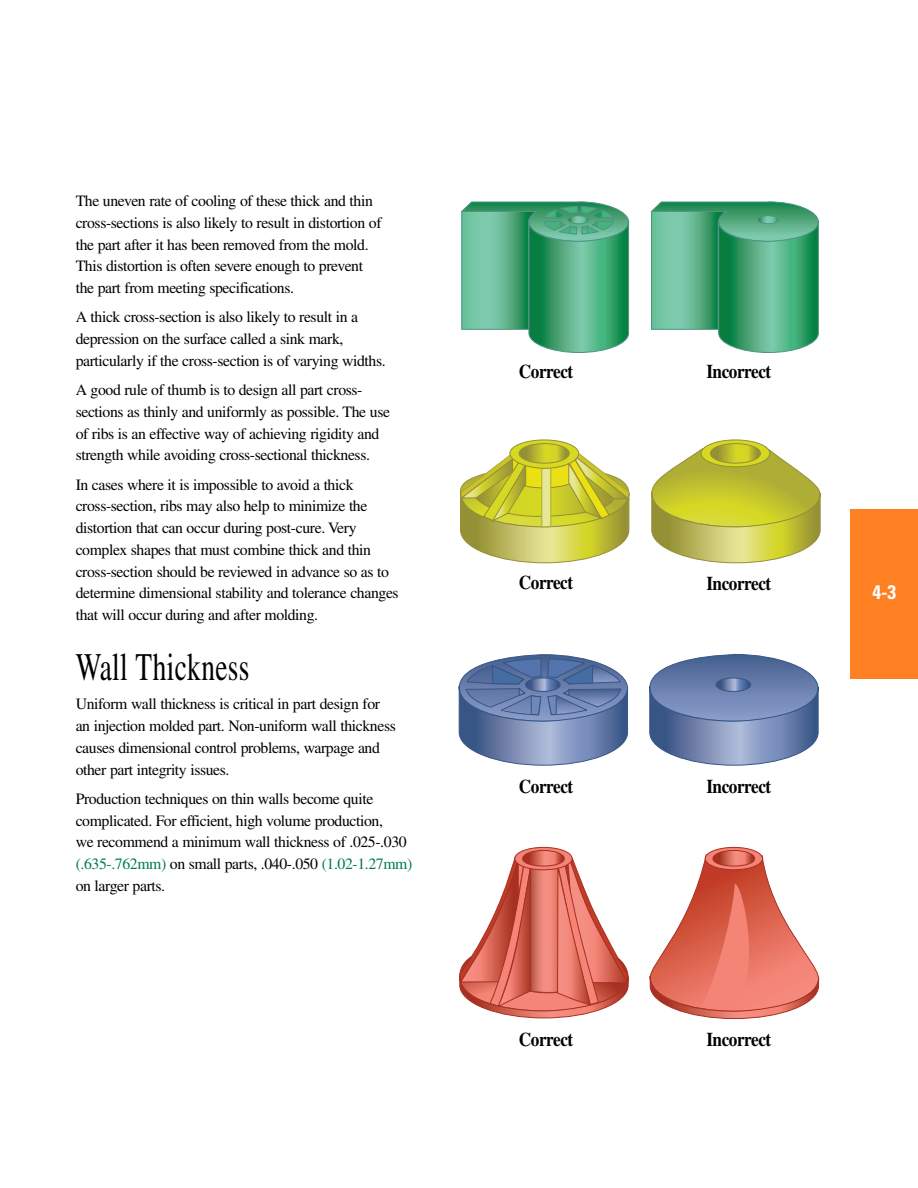
<style>
.page{position:relative;width:918px;height:1188px;background:#fff}
.page>*{position:absolute;margin:0;border:0;box-sizing:border-box;transform-origin:0 0}
.t1{font:39px "Times";letter-spacing:.015em;color:#000;scale:.7 1}
.t2{font:700 19.5px "Times";letter-spacing:-.025em;color:#000;scale:.88 1}
.t3{font:700 condensed 19.5px "Univers";color:#fff}
.t4{font:15.75px/21.8px "Times";letter-spacing:-.025em;color:#000}
.s1{color:#017a55}
</style>
<div class="page">
<div style="left:850px;top:509px;width:68px;height:170px;background:#fe8023"></div>
<svg style="left:649px;top:846px;width:171px;height:174px"></svg>
<svg style="left:459px;top:846px;width:170px;height:173px"></svg>
<svg style="left:515px;top:847px;width:57px;height:23px"></svg>
<svg style="left:523px;top:850px;width:41px;height:16px"></svg>
<div style="left:522px;top:850px;width:43px;height:16px;border:1px solid #a83023;border-radius:50%"></div>
<svg style="left:649px;top:653px;width:170px;height:113px;background:#7f91b8"></svg>
<svg style="left:458px;top:654px;width:170px;height:112px;background:#7a8eb5"></svg>
<svg style="left:651px;top:439px;width:170px;height:124px"></svg>
<svg style="left:460px;top:439px;width:170px;height:124px"></svg>
<svg style="left:510px;top:440px;width:69px;height:29px"></svg>
<svg style="left:519px;top:444px;width:50px;height:19px"></svg>
<div style="left:519px;top:443px;width:51px;height:20px;border:1px solid #949035;border-radius:50%"></div>
<svg style="left:650px;top:201px;width:169px;height:152px;background:#5db18a"></svg>
<svg style="left:460px;top:201px;width:169px;height:152px;background:#5db18a"></svg>
<p class="t4" style="left:76px;top:191px;width:307px">The uneven rate of cooling of these thick and thin cross-sections is also likely to result in distortion of the part after it has been removed from the mold.<br>This distortion is often severe enough to prevent the part from meeting specifications.</p>
<p class="t4" style="left:76px;top:308px;width:311px">A thick cross-section is also likely to result in a depression on the surface called a sink mark, particularly if the cross-section is of varying widths.</p>
<p class="t4" style="left:76px;top:380px;width:316px">A good rule of thumb is to design all part cross&shy;sections as thinly and uniformly as possible. The use of ribs is an effective way of achieving rigidity and strength while avoiding cross-sectional thickness.</p>
<p class="t4" style="left:76px;top:475px;width:325px">In cases where it is impossible to avoid a thick cross-section, ribs may also help to minimize the distortion that can occur during post-cure. Very complex shapes that must combine thick and thin cross-section should be reviewed in advance so as to determine dimensional stability and tolerance changes that will occur during and after molding.</p>
<h1 class="t1" style="left:76px;top:653px;width:250px">Wall Thickness</h1>
<p class="t4" style="left:76px;top:695px;width:322px">Uniform wall thickness is critical in part design for an injection molded part. Non-uniform wall thickness causes dimensional control problems, warpage and other part integrity issues.</p>
<p class="t4" style="left:76px;top:789px;width:338px">Production techniques on thin walls become quite complicated. For efficient, high volume production,<br>we recommend a minimum wall thickness of .025-.030 <span class="s1">(.635-.762mm)</span> on small parts, .040-.050 <span class="s1">(1.02-1.27mm) </span>on larger parts.</p>
<p class="t2" style="left:519px;top:364px;width:63px">Correct</p>
<p class="t2" style="left:706px;top:365px;width:75px">Incorrect</p>
<p class="t2" style="left:519px;top:576px;width:63px">Correct</p>
<p class="t2" style="left:706px;top:576px;width:75px">Incorrect</p>
<p class="t2" style="left:519px;top:779px;width:63px">Correct</p>
<p class="t2" style="left:706px;top:779px;width:75px">Incorrect</p>
<p class="t2" style="left:519px;top:1032px;width:63px">Correct</p>
<p class="t2" style="left:706px;top:1032px;width:75px">Incorrect</p>
<p class="t3" style="left:872px;top:585px;width:25px">4-3</p>
</div>
